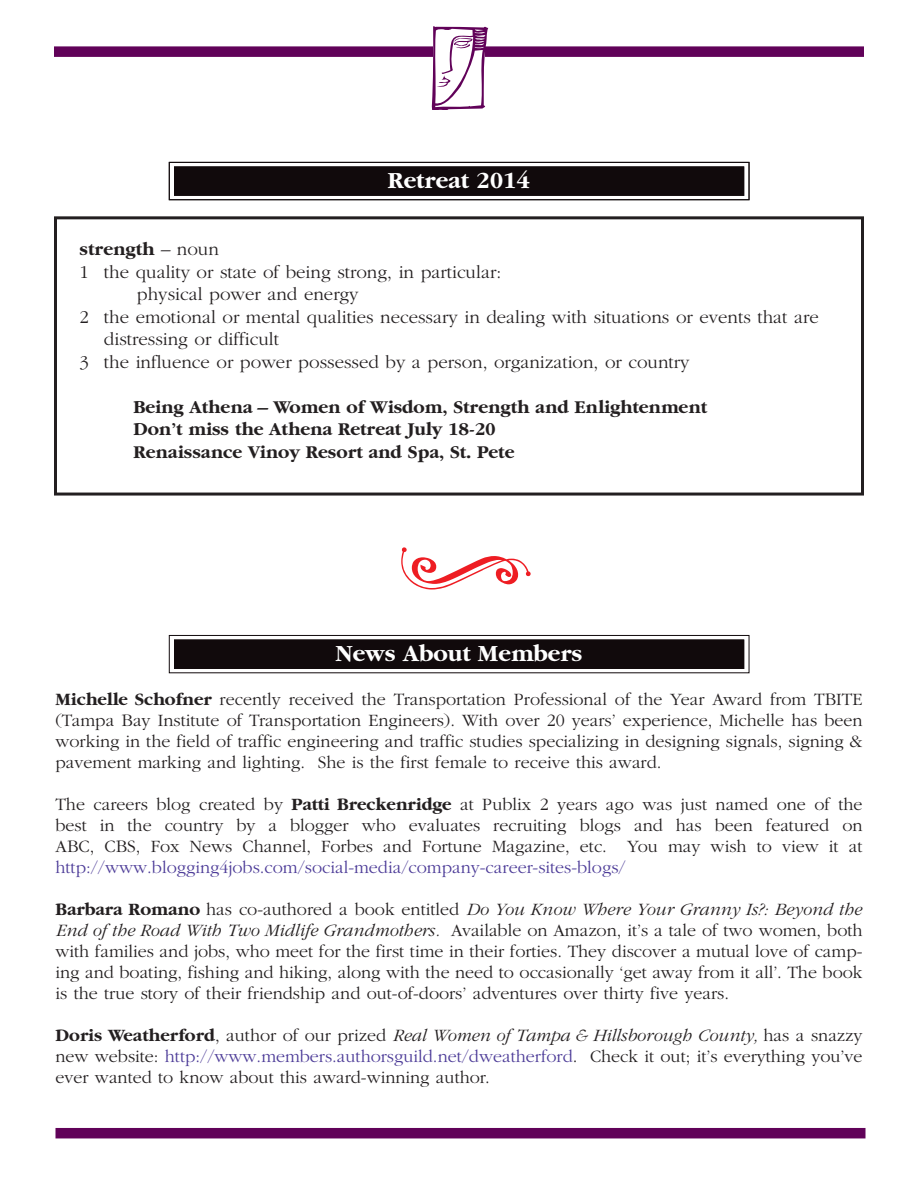
<style>
.page{position:relative;width:918px;height:1188px;background:#fff}
.page>*{position:absolute;margin:0;border:0;box-sizing:border-box;transform-origin:0 0}
.t1{font:700 24px "Garamond";color:#fff}
.t2{font:300 18.75px "Garamond";color:#231f20}
.t3{font:700 18.75px/22.5px "Garamond";color:#231f20}
.t4{font:300 18px/21px "Garamond";color:#231f20;text-align:justify}
.t5{font:300 18px "Garamond";color:#4d3c98}
.s1{font-weight:300}
.s2{font-weight:700}
.s3{font-style:italic}
.s4{color:#4d3c98}
</style>
<div class="page">
<div style="left:54px;top:46px;width:810px;height:11px;background:#610259"></div>
<div style="left:56px;top:1128px;width:810px;height:10px;background:#610259"></div>
<svg style="left:430px;top:26px;width:58px;height:84px"></svg>
<div style="left:169px;top:162px;width:580px;height:38px;border:1px solid #110a0c"></div>
<div style="left:174px;top:166px;width:571px;height:30px;background:#110a0c"></div>
<div style="left:173px;top:165px;width:572px;height:32px;border:1px solid #fff"></div>
<div style="left:54px;top:216px;width:810px;height:280px;border:3px solid #231f20"></div>
<div style="left:169px;top:635px;width:580px;height:38px;border:1px solid #110a0c"></div>
<div style="left:174px;top:639px;width:571px;height:30px;background:#110a0c"></div>
<div style="left:173px;top:638px;width:572px;height:32px;border:1px solid #fff"></div>
<svg style="left:401px;top:547px;width:130px;height:43px"></svg>
<h1 class="t1" style="left:388px;top:166px;width:144px">Retreat 2014</h1>
<p class="t3" style="left:80px;top:237px;width:141px">strength <span class="s1">– noun</span></p>
<p class="t2" style="left:80px;top:260px;width:423px">1 the quality or state of being strong, in particular:</p>
<p class="t2" style="left:137px;top:283px;width:223px">physical power and energy</p>
<p class="t2" style="left:80px;top:305px;width:741px">2 the emotional or mental qualities necessary in dealing with situations or events that are</p>
<p class="t2" style="left:104px;top:328px;width:176px">distressing or difficult</p>
<p class="t2" style="left:80px;top:350px;width:612px">3 the influence or power possessed by a person, organization, or country</p>
<p class="t3" style="left:134px;top:395px;width:575px">Being Athena – Women of Wisdom, Strength and Enlightenment<br>Don’t miss the Athena Retreat July 18-20<br>Renaissance Vinoy Resort and Spa, St. Pete</p>
<h1 class="t1" style="left:335px;top:639px;width:249px">News About Members</h1>
<p class="t4" style="left:56px;top:688px;width:809px"><span class="s2">Michelle Schofner</span> recently received the Transportation Professional of the Year Award from TBITE (Tampa Bay Institute of Transportation Engineers). With over 20 years’ experience, Michelle has been working in the field of traffic engineering and traffic studies specializing in designing signals, signing &amp; pavement marking and lighting. She is the first female to receive this award.</p>
<p class="t4" style="left:56px;top:793px;width:809px">The careers blog created by <span class="s2">Patti Breckenridge</span> at Publix 2 years ago was just named one of the best in the country by a blogger who evaluates recruiting blogs and has been featured on ABC, CBS, Fox News Channel, Forbes and Fortune Magazine, etc. You may wish to view it at</p>
<p class="t5" style="left:56px;top:856px;width:572px">http://www.blogging4jobs.com/social-media/company-career-sites-blogs/</p>
<p class="t4" style="left:56px;top:898px;width:809px"><span class="s2">Barbara Romano</span> has co-authored a book entitled <span class="s3">Do You Know Where Your Granny Is?: Beyond the End of the Road With Two Midlife Grandmothers.</span> Available on Amazon, it’s a tale of two women, both with families and jobs, who meet for the first time in their forties. They discover a mutual love of camp&shy;ing and boating, fishing and hiking, along with the need to occasionally ‘get away from it all’. The book is the true story of their friendship and out-of-doors’ adventures over thirty five years.</p>
<p class="t4" style="left:56px;top:1024px;width:809px"><span class="s2">Doris Weatherford</span>, author of our prized <span class="s3">Real Women of Tampa &amp; Hillsborough County,</span> has a snazzy new website: <span class="s4">http://www.members.authorsguild.net/dweatherford</span>. Check it out; it’s everything you’ve ever wanted to know about this award-winning author.</p>
</div>
